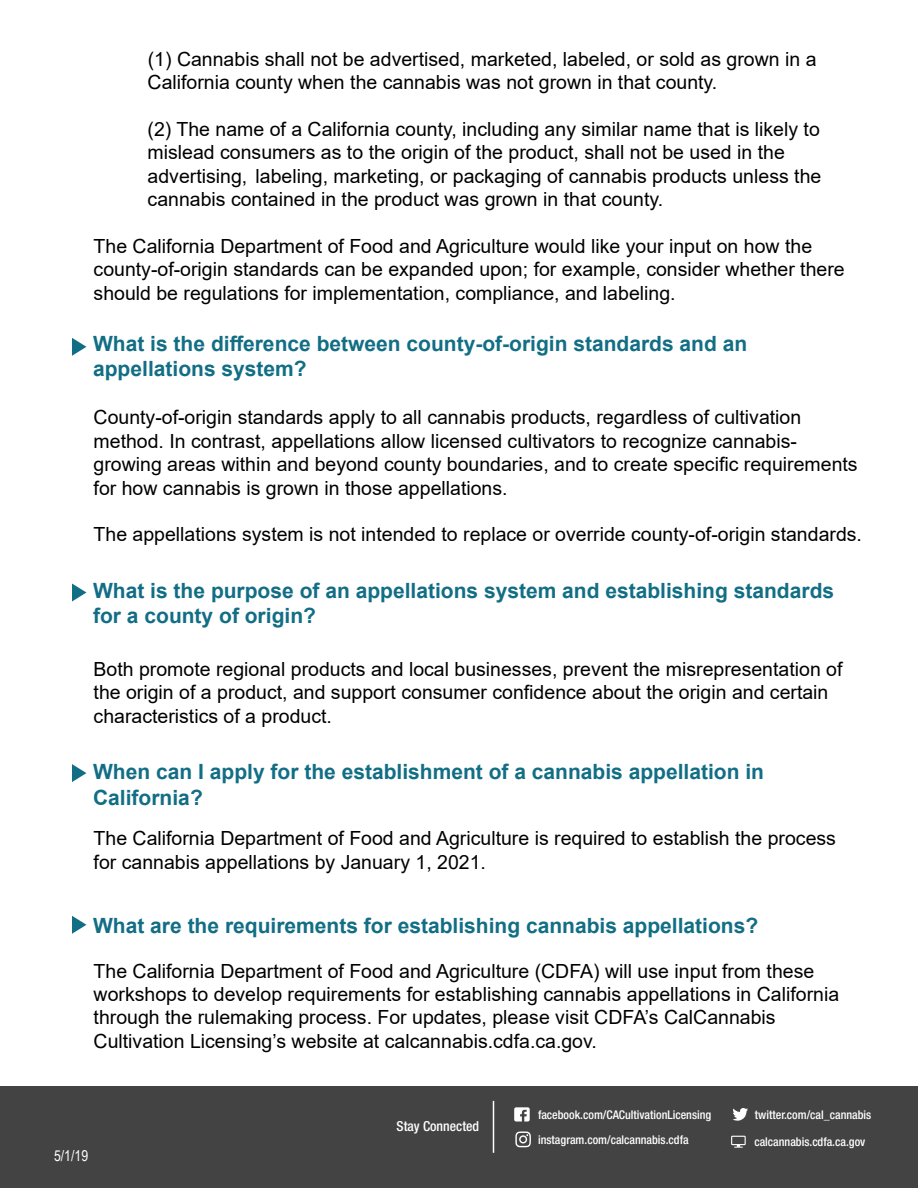
<style>
.page{position:relative;width:918px;height:1188px;background:#fff}
.page>*{position:absolute;margin:0;border:0;box-sizing:border-box;transform-origin:0 0}
.t1{font:700 21px/25.2px "Arial";color:#126e85}
.t2{font:19.5px/23.4px "Arial";color:#000}
.t3{font:15px "Arial Narrow";color:#fff}
.t4{font:500 condensed 13.8px "Helvetica Neue LT Std";color:#fff}
.t5{font:500 condensed 12px "Helvetica Neue LT Std";color:#fff}
</style>
<div class="page">
<div style="left:0;top:1086px;width:918px;height:102px;background:#424342"></div>
<svg style="left:514px;top:1107px;width:16px;height:15px"></svg>
<svg style="left:515px;top:1131px;width:16px;height:16px"></svg>
<svg style="left:733px;top:1108px;width:15px;height:13px"></svg>
<hr style="left:493px;top:1101px;width:1px;height:52px;background:#fff">
<div style="left:731px;top:1136px;width:15px;height:9px;border:1px solid #fff"></div>
<svg style="left:735px;top:1145px;width:7px;height:3px"></svg>
<svg style="left:72px;top:916px;width:14px;height:18px"></svg>
<svg style="left:72px;top:764px;width:14px;height:18px"></svg>
<svg style="left:72px;top:584px;width:14px;height:18px"></svg>
<svg style="left:72px;top:338px;width:14px;height:18px"></svg>
<p class="t2" style="left:148px;top:47px;width:670px">(1) Cannabis shall not be advertised, marketed, labeled, or sold as grown in a<br>California county when the cannabis was not grown in that county.</p>
<p class="t2" style="left:148px;top:117px;width:674px">(2) The name of a California county, including any similar name that is likely to</p>
<p class="t2" style="left:148px;top:141px;width:639px">mislead consumers as to the origin of the product, shall not be used in the</p>
<p class="t2" style="left:148px;top:164px;width:675px">advertising, labeling, marketing, or packaging of cannabis products unless the cannabis contained in the product was grown in that county.</p>
<p class="t2" style="left:94px;top:234px;width:753px">The California Department of Food and Agriculture would like your input on how the county-of-origin standards can be expanded upon; for example, consider whether there should be regulations for implementation, compliance, and labeling.</p>
<h3 class="t1" style="left:93px;top:331px;width:656px">What is the difference between county-of-origin standards and an appellations system?</h3>
<p class="t2" style="left:94px;top:406px;width:766px">County-of-origin standards apply to all cannabis products, regardless of cultivation method. In contrast, appellations allow licensed cultivators to recognize cannabis&shy;growing areas within and beyond county boundaries, and to create specific requirements for how cannabis is grown in those appellations.</p>
<p class="t2" style="left:94px;top:523px;width:770px">The appellations system is not intended to replace or override county-of-origin standards.</p>
<h3 class="t1" style="left:93px;top:578px;width:743px">What is the purpose of an appellations system and establishing standards for a county of origin?</h3>
<p class="t2" style="left:94px;top:657px;width:750px">Both promote regional products and local businesses, prevent the misrepresentation of the origin of a product, and support consumer confidence about the origin and certain characteristics of a product.</p>
<h3 class="t1" style="left:93px;top:760px;width:673px">When can I apply for the establishment of a cannabis appellation in<br>California?</h3>
<p class="t2" style="left:94px;top:827px;width:744px">The California Department of Food and Agriculture is required to establish the process for cannabis appellations by January 1, 2021.</p>
<h3 class="t1" style="left:93px;top:913px;width:667px">What are the requirements for establishing cannabis appellations?</h3>
<p class="t2" style="left:94px;top:959px;width:747px">The California Department of Food and Agriculture (CDFA) will use input from these workshops to develop requirements for establishing cannabis appellations in California through the rulemaking process. For updates, please visit CDFA’s CalCannabis Cultivation Licensing’s website at calcannabis.cdfa.ca.gov.</p>
<p class="t3" style="left:54px;top:1145px;width:36px">5/1/19</p>
<p class="t4" style="left:397px;top:1118px;width:84px">Stay Connected</p>
<p class="t5" style="left:538px;top:1108px;width:175px">facebook.com/CACultivationLicensing</p>
<p class="t5" style="left:538px;top:1133px;width:152px">instagram.com/calcannabis.cdfa</p>
<p class="t5" style="left:755px;top:1108px;width:118px">twitter.com/cal_cannabis</p>
<p class="t5" style="left:754px;top:1134px;width:112px">calcannabis.cdfa.ca.gov</p>
</div>
